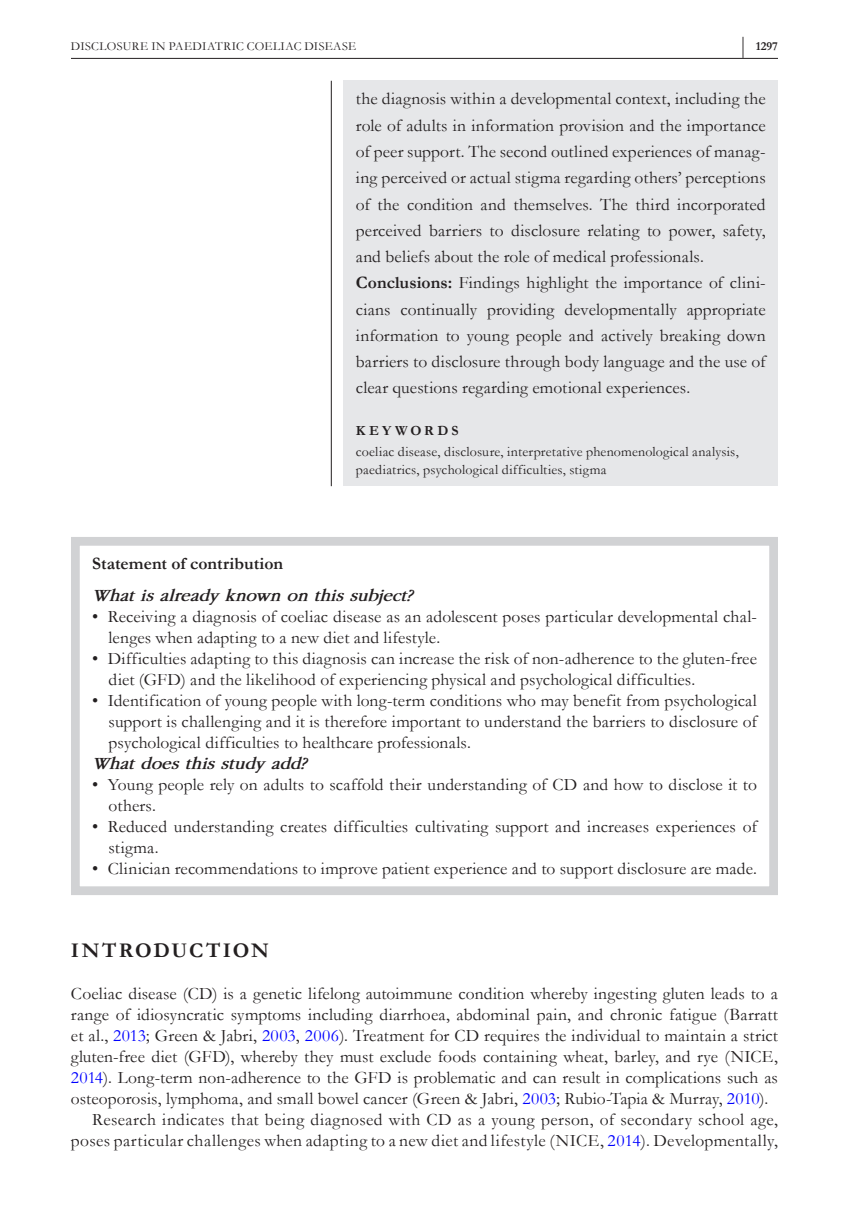
<style>
.page{position:relative;width:849px;height:1221px;background:#fff}
.page>*{position:absolute;margin:0;border:0;box-sizing:border-box;transform-origin:0 0}
.t1{font:700 21px "Garamond";letter-spacing:.085em;color:#231f20}
.t2{font:17.5px/26.2px "Garamond";letter-spacing:.01em;color:#231f20}
.t3{font:italic 700 17.5px "Garamond";color:#231f20}
.t4{font:700 17.5px "Garamond";color:#231f20}
.t5{font:14px/17.5px "Garamond";letter-spacing:.015em;color:#231f20}
.t6{font:700 14px "Garamond";letter-spacing:.23em;color:#231f20}
.t7{font:12.25px "Garamond";letter-spacing:.03em;color:#231f20}
.t8{font:700 12.25px "Garamond";color:#231f20}
.s1{font-size:23.62px}
.s2{font-weight:700}
.s3{color:#00f}
</style>
<div class="page">
<hr style="left:71px;top:58px;width:706px;height:1px;background:#231f20">
<div style="left:343px;top:81px;width:434px;height:405px;background:#e6e7e9"></div>
<hr style="left:331px;top:81px;width:1px;height:405px;background:#231f20">
<div style="left:71px;top:537px;width:706px;height:358px;border:9px solid #d1d2d4"></div>
<p class="t7" style="left:71px;top:38px;width:286px">DISCLOSURE IN PAEDIATRIC COELIAC DISEASE</p>
<p class="t8" style="left:740px;top:38px;width:39px"><span class="s1">|</span> 1297</p>
<p class="t2" style="left:356px;top:85px;width:411px">the diagnosis within a developmental context, including the role of adults in information provision and the importance of peer support. The second outlined experiences of manag&shy;ing perceived or actual stigma regarding others’ perceptions of the condition and themselves. The third incorporated perceived barriers to disclosure relating to power, safety, and beliefs about the role of medical professionals.<br><span class="s2">Conclusions:</span> Findings highlight the importance of clini&shy;cians continually providing developmentally appropriate information to young people and actively breaking down barriers to disclosure through body language and the use of clear questions regarding emotional experiences.</p>
<p class="t6" style="left:356px;top:421px;width:104px">KEYWORDS</p>
<p class="t5" style="left:356px;top:443px;width:384px">coeliac disease, disclosure, interpretative phenomenological analysis, paediatrics, psychological difficulties, stigma</p>
<p class="t4" style="left:92px;top:552px;width:193px">Statement of contribution</p>
<p class="t3" style="left:92px;top:585px;width:322px">What is already known on this subject?</p>
<p class="t2" style="left:109px;top:605px;width:649px;line-height:21px;text-indent:-17px">• Receiving a diagnosis of coeliac disease as an adolescent poses particular developmental chal&shy;lenges when adapting to a new diet and lifestyle.</p>
<p class="t2" style="left:109px;top:647px;width:649px;line-height:21px;text-indent:-17px">• Difficulties adapting to this diagnosis can increase the risk of non-adherence to the gluten-free diet (GFD) and the likelihood of experiencing physical and psychological difficulties.</p>
<p class="t2" style="left:109px;top:689px;width:649px;line-height:21px;text-align:justify;text-indent:-17px">• Identification of young people with long-term conditions who may benefit from psychological support is challenging and it is therefore important to understand the barriers to disclosure of psychological difficulties to healthcare professionals.</p>
<p class="t3" style="left:92px;top:753px;width:216px">What does this study add?</p>
<p class="t2" style="left:109px;top:773px;width:649px;line-height:21px;text-indent:-17px">• Young people rely on adults to scaffold their understanding of CD and how to disclose it to others.</p>
<p class="t2" style="left:109px;top:815px;width:649px;line-height:21px;text-indent:-17px">• Reduced understanding creates difficulties cultivating support and increases experiences of stigma.</p>
<p class="t2" style="left:92px;top:855px;width:666px">• Clinician recommendations to improve patient experience and to support disclosure are made.</p>
<p class="t1" style="left:71px;top:936px;width:199px">INTRODUCTION</p>
<p class="t2" style="left:71px;top:980px;width:708px">Coeliac disease (CD) is a genetic lifelong autoimmune condition whereby ingesting gluten leads to a</p>
<p class="t2" style="left:71px;top:1001px;width:708px">range of idiosyncratic symptoms including diarrhoea, abdominal pain, and chronic fatigue (Barratt</p>
<p class="t2" style="left:71px;top:1022px;width:708px">et al., <span class="s3">2013</span>; Green &amp; Jabri, <span class="s3">2003</span>, <span class="s3">2006</span>). Treatment for CD requires the individual to maintain a strict</p>
<p class="t2" style="left:71px;top:1043px;width:708px">gluten-free diet (GFD), whereby they must exclude foods containing wheat, barley, and rye (NICE,</p>
<p class="t2" style="left:71px;top:1064px;width:708px"><span class="s3">2014</span>). Long-term non-adherence to the GFD is problematic and can result in complications such as</p>
<p class="t2" style="left:71px;top:1085px;width:698px">osteoporosis, lymphoma, and small bowel cancer (Green &amp; Jabri, <span class="s3">2003</span>; Rubio-Tapia &amp; Murray, <span class="s3">2010</span>).</p>
<p class="t2" style="left:92px;top:1106px;width:687px">Research indicates that being diagnosed with CD as a young person, of secondary school age,</p>
<p class="t2" style="left:71px;top:1127px;width:708px">poses particular challenges when adapting to a new diet and lifestyle (NICE, <span class="s3">2014</span>). Developmentally,</p>
</div>
